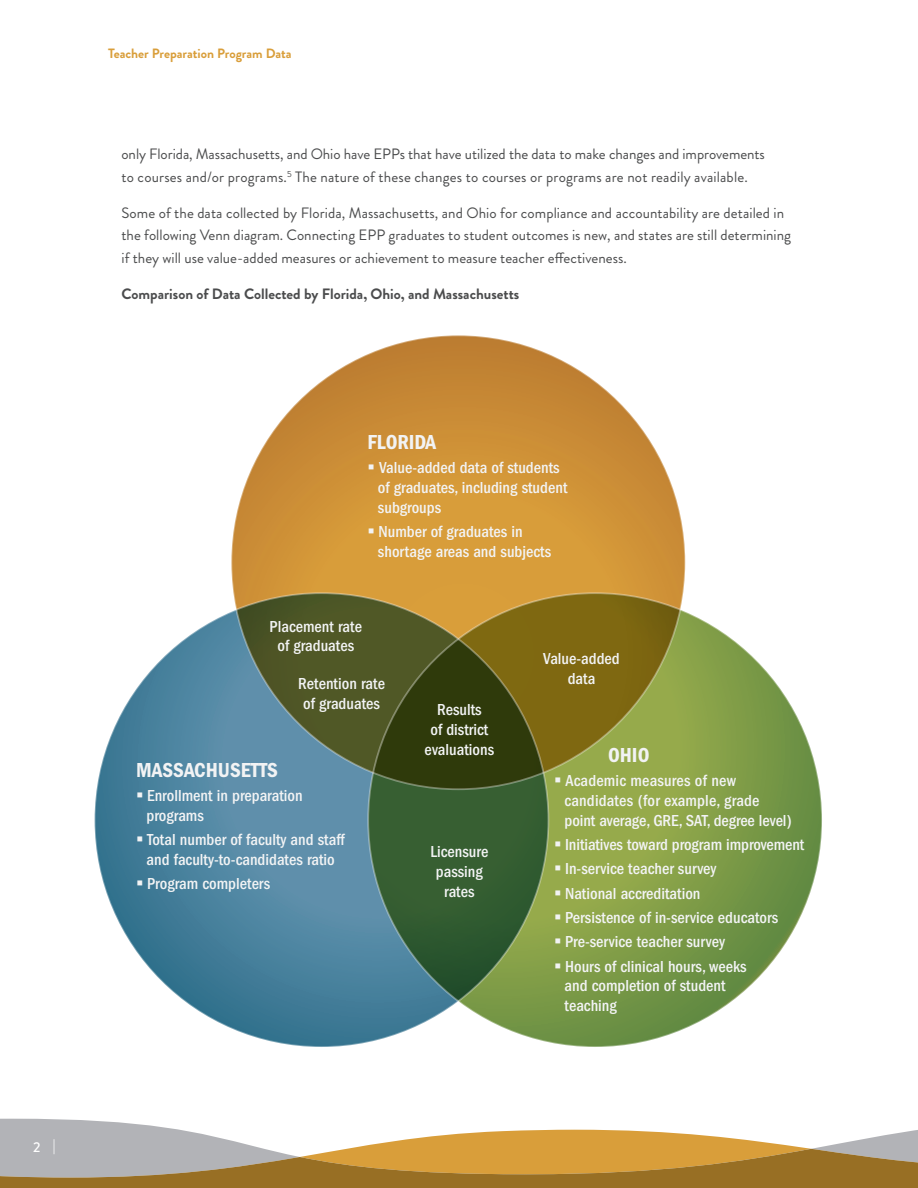
<style>
.page{position:relative;width:918px;height:1188px;background:#fff}
.page>*{position:absolute;margin:0;border:0;box-sizing:border-box;transform-origin:0 0}
.t1{font:21px "ITC Franklin Gothic Std Dm Cd";color:#f2f3f4}
.t2{font:500 condensed 16.5px/19.8px "ITC Franklin Gothic Std";color:#f2f3f4;text-align:center}
.t3{font:15px/22.5px "Brandon Grotesque";color:#4b4c4d}
.t4{font:700 15px "Brandon Grotesque";color:#4b4c4d}
.t5{font:500 14.25px "Brandon Grotesque";color:#fff}
.t6{font:700 13.5px "Brandon Grotesque";color:#d99e3a}
</style>
<div class="page">
<svg style="left:0;top:1118px;width:918px;height:16px"></svg>
<svg style="left:0;top:1134px;width:918px;height:54px;background:#ba9961"></svg>
<svg style="left:231px;top:335px;width:454px;height:454px;background:#ce9138"></svg>
<svg style="left:368px;top:593px;width:454px;height:454px;background:#80933d"></svg>
<svg style="left:95px;top:593px;width:453px;height:454px;background:#466f6c"></svg>
<p class="t5" style="left:33px;top:1136px;width:24px">2 |</p>
<p class="t6" style="left:108px;top:44px;width:185px">Teacher Preparation Program Data</p>
<p class="t3" style="left:122px;top:143px;width:645px">only Florida, Massachusetts, and Ohio have EPPs that have utilized the data to make changes and improvements to courses and/or programs.<sup>5</sup> The nature of these changes to courses or programs are not readily available.</p>
<p class="t3" style="left:122px;top:201px;width:671px">Some of the data collected by Florida, Massachusetts, and Ohio for compliance and accountability are detailed in the following Venn diagram. Connecting EPP graduates to student outcomes is new, and states are still determining if they will use value-added measures or achievement to measure teacher effectiveness.</p>
<p class="t4" style="left:122px;top:283px;width:399px">Comparison of Data Collected by Florida, Ohio, and Massachusetts</p>
<p class="t1" style="left:367px;top:430px;width:70px">FLORIDA</p>
<p class="t2" style="left:378px;top:458px;width:191px;text-align:left;text-indent:-11px">▪ Value-added data of students of graduates, including student subgroups</p>
<p class="t2" style="left:378px;top:522px;width:175px;text-align:left;text-indent:-11px">▪ Number of graduates in shortage areas and subjects</p>
<p class="t2" style="left:270px;top:616px;width:94px">Placement rate of graduates</p>
<p class="t2" style="left:298px;top:674px;width:88px">Retention rate of graduates</p>
<p class="t1" style="left:136px;top:758px;width:143px">MASSACHUSETTS</p>
<p class="t2" style="left:147px;top:786px;width:158px;text-align:left;text-indent:-11px">▪ Enrollment in preparation programs</p>
<p class="t2" style="left:136px;top:830px;width:210px">▪ Total number of faculty and staff and faculty-to-candidates ratio</p>
<p class="t2" style="left:136px;top:874px;width:136px">▪ Program completers</p>
<p class="t2" style="left:425px;top:700px;width:71px">Results<br>of district evaluations</p>
<p class="t2" style="left:430px;top:842px;width:59px">Licensure passing rates</p>
<p class="t2" style="left:543px;top:649px;width:78px">Value-added data</p>
<p class="t1" style="left:608px;top:743px;width:43px">OHIO</p>
<p class="t2" style="left:565px;top:771px;width:229px;text-align:left;text-indent:-11px">▪ Academic measures of new candidates (for example, grade point average, GRE, SAT, degree level)</p>
<p class="t2" style="left:554px;top:835px;width:252px">▪ Initiatives toward program improvement</p>
<p class="t2" style="left:554px;top:859px;width:164px">▪ In-service teacher survey</p>
<p class="t2" style="left:554px;top:884px;width:148px">▪ National accreditation</p>
<p class="t2" style="left:554px;top:908px;width:226px">▪ Persistence of in-service educators</p>
<p class="t2" style="left:554px;top:932px;width:172px">▪ Pre-service teacher survey</p>
<p class="t2" style="left:565px;top:956px;width:184px;text-align:left;text-indent:-11px">▪ Hours of clinical hours, weeks and completion of student teaching</p>
</div>
